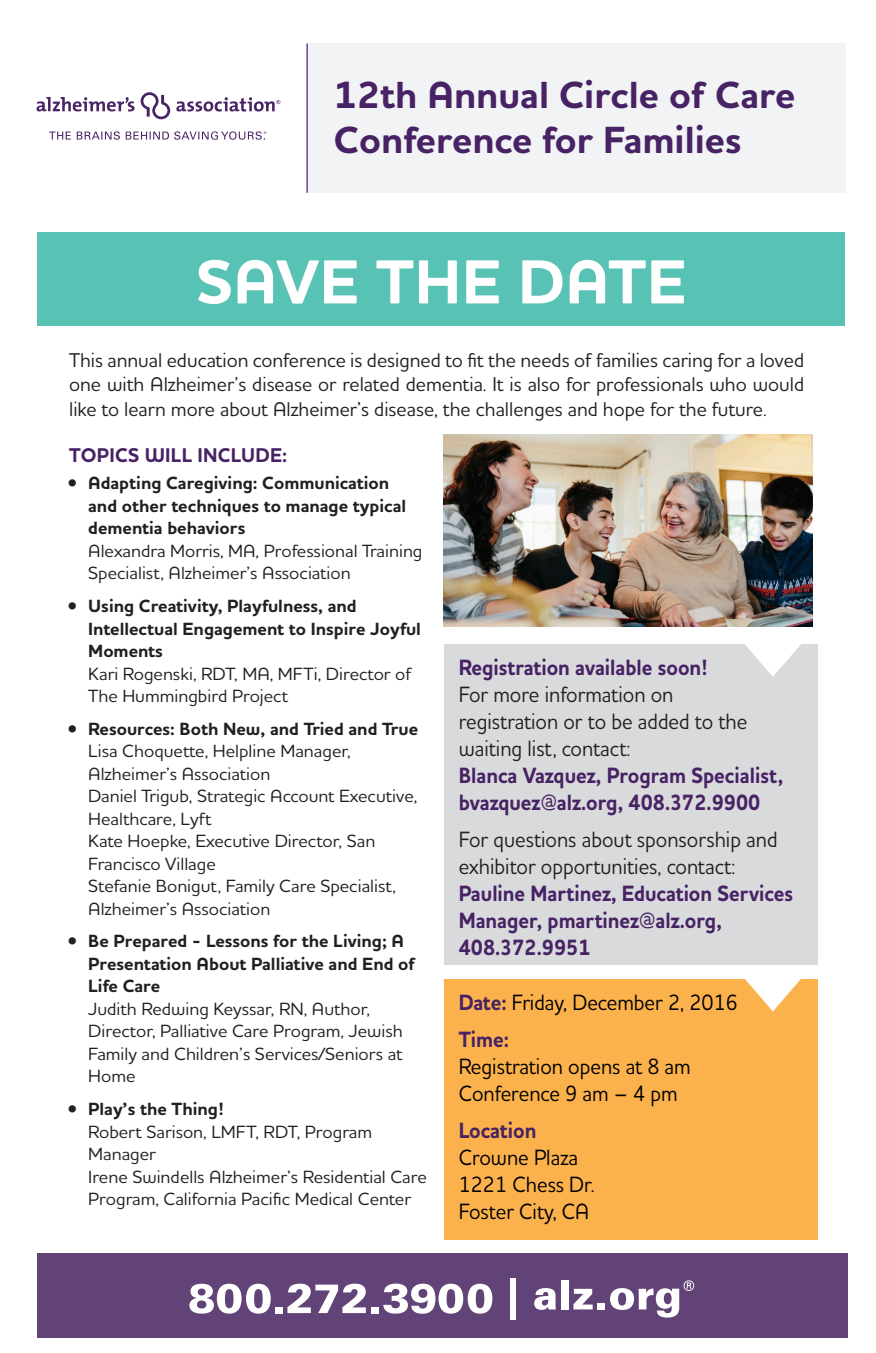
<style>
.page{position:relative;width:876px;height:1353px;background:#fff}
.page>*{position:absolute;margin:0;border:0;box-sizing:border-box;transform-origin:0 0}
.t1{font:700 63.23px "Houschka Alt Pro";letter-spacing:.01em;color:#fff}
.t2{font:700 38.48px/45.7px "Houschka Alt Pro";color:#472264}
.t3{font:700 22.5px/27px "Houschka Alt Pro";color:#472264;scale:.9 1}
.t4{font:500 22.5px/27px "Houschka Alt Pro";color:#000;scale:.9 1}
.t5{font:500 20.25px/24.3px "Houschka Alt Pro";color:#231f20;text-align:justify;scale:.96 1}
.t6{font:700 20.25px "Houschka Alt Pro";letter-spacing:.015em;color:#472264;scale:.96 1}
.t7{font:500 18px/22.5px "Houschka Alt Pro";color:#231f20}
.t8{font:700 18px/22.5px "Houschka Alt Pro";color:#231f20}
.s1{font-weight:500}
.s2{font-weight:700}
.s3{font-weight:500;color:#231f20}
.s4{font-weight:700;color:#472264}
</style>
<div class="page">
<div style="left:308px;top:43px;width:537px;height:150px;background:#f2f3f4"></div>
<hr style="left:306px;top:43px;width:2px;height:150px;background:#653690">
<svg style="left:141px;top:92px;width:29px;height:27px"></svg>
<svg style="left:36px;top:97px;width:98px;height:14px"></svg>
<svg style="left:176px;top:97px;width:104px;height:15px"></svg>
<svg style="left:49px;top:131px;width:217px;height:9px"></svg>
<div style="left:38px;top:233px;width:806px;height:93px;background:#58c2b5"></div>
<div style="left:38px;top:1253px;width:809px;height:85px;background:#624377"></div>
<svg style="left:189px;top:1284px;width:81px;height:30px"></svg>
<div style="left:275px;top:1307px;width:7px;height:6px;background:#fff"></div>
<svg style="left:287px;top:1284px;width:79px;height:29px"></svg>
<div style="left:371px;top:1307px;width:7px;height:6px;background:#fff"></div>
<svg style="left:383px;top:1284px;width:109px;height:30px"></svg>
<div style="left:510px;top:1278px;width:6px;height:41px;background:#fff"></div>
<svg style="left:534px;top:1288px;width:21px;height:22px"></svg>
<div style="left:560px;top:1280px;width:8px;height:29px;background:#fff"></div>
<svg style="left:573px;top:1289px;width:19px;height:20px"></svg>
<div style="left:597px;top:1303px;width:7px;height:6px;background:#fff"></div>
<svg style="left:610px;top:1280px;width:84px;height:38px"></svg>
<div style="left:443px;top:979px;width:374px;height:260px;background:#fbb24c"></div>
<svg style="left:745px;top:979px;width:56px;height:33px"></svg>
<div style="left:443px;top:644px;width:374px;height:321px;background:#d9dadc"></div>
<svg style="left:745px;top:644px;width:56px;height:33px"></svg>
<img style="left:443px;top:434px;width:369px;height:193px">
<p class="t2" style="left:334px;top:73px;width:463px">12th Annual Circle of Care<br>Conference for Families</p>
<p class="t1" style="left:196px;top:241px;width:491px">SAVE THE DATE</p>
<p class="t5" style="left:69px;top:348px;width:766px">This annual education conference is designed to fit the needs of families caring for a loved one with Alzheimer’s disease or related dementia. It is also for professionals who would like to learn more about Alzheimer’s disease, the challenges and hope for the future.</p>
<p class="t6" style="left:69px;top:442px;width:228px">TOPICS WILL INCLUDE:</p>
<p class="t8" style="left:88px;top:472px;width:336px;text-indent:-20px">• Adapting Caregiving: Communication and other techniques to manage typical dementia behaviors<br><span class="s1">Alexandra Morris, MA, Professional Training Specialist, Alzheimer’s Association</span></p>
<p class="t8" style="left:88px;top:595px;width:334px;text-indent:-20px">• Using Creativity, Playfulness, and<br>Intellectual Engagement to Inspire Joyful<br>Moments<br><span class="s1">Kari Rogenski, RDT, MA, MFTi, Director of<br>The Hummingbird Project</span></p>
<p class="t7" style="left:88px;top:717px;width:331px;text-indent:-20px"><span class="s2">• Resources: Both New, and Tried and True<br></span>Lisa Choquette, Helpline Manager,<br>Alzheimer’s Association<br>Daniel Trigub, Strategic Account Executive,<br>Healthcare, Lyft<br>Kate Hoepke, Executive Director, San<br>Francisco Village<br>Stefanie Bonigut, Family Care Specialist,<br>Alzheimer’s Association</p>
<p class="t7" style="left:88px;top:930px;width:328px;text-indent:-20px"><span class="s2">• Be Prepared - Lessons for the Living; A<br>Presentation About Palliative and End of<br>Life Care<br></span>Judith Redwing Keyssar, RN, Author,<br>Director, Palliative Care Program, Jewish<br>Family and Children’s Services/Seniors at<br>Home</p>
<p class="t7" style="left:88px;top:1097px;width:340px;text-indent:-20px"><span class="s2">• Play’s the Thing!<br></span>Robert Sarison, LMFT, RDT, Program<br>Manager<br>Irene Swindells Alzheimer’s Residential Care<br>Program, California Pacific Medical Center</p>
<p class="t3" style="left:458px;top:655px;width:362px">Registration available soon!<br><span class="s3">For more information on<br>registration or to be added to the waiting list, contact:<br></span>Blanca Vazquez, Program Specialist, bvazquez@alz.org, 408.372.9900</p>
<p class="t3" style="left:458px;top:827px;width:373px"><span class="s3">For questions about sponsorship and exhibitor opportunities, contact:<br></span>Pauline Martinez, Education Services<br>Manager, pmartinez@alz.org,<br>408.372.9951</p>
<p class="t4" style="left:458px;top:988px;width:312px"><span class="s4">Date:</span> Friday, December 2, 2016</p>
<p class="t4" style="left:458px;top:1025px;width:259px"><span class="s4">Time:<br></span>Registration opens at 8 am<br>Conference 9 am – 4 pm</p>
<p class="t4" style="left:458px;top:1116px;width:152px"><span class="s4">Location<br></span>Crowne Plaza<br>1221 Chess Dr.<br>Foster City, CA</p>
</div>
